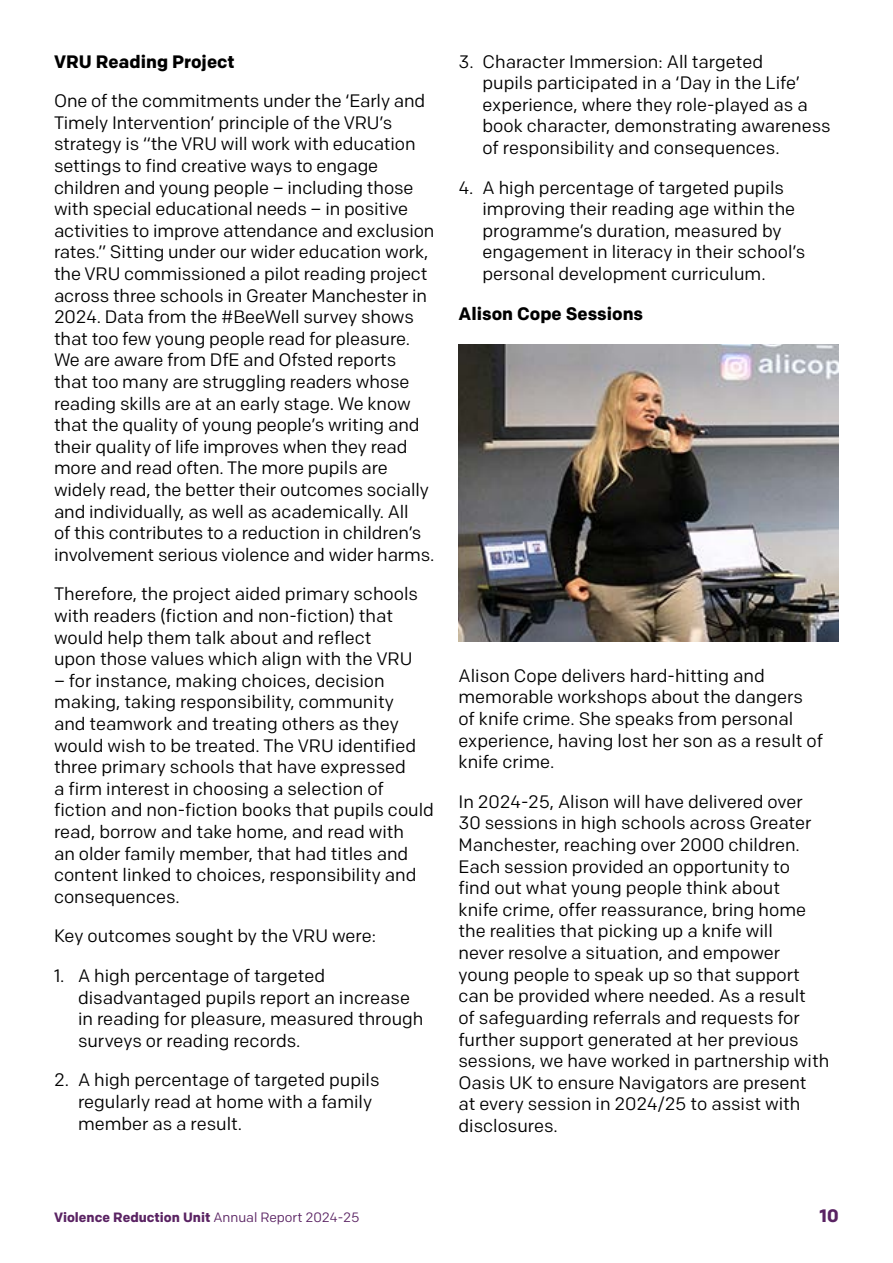
<style>
.page{position:relative;width:893px;height:1263px;background:#fff}
.page>*{position:absolute;margin:0;border:0;box-sizing:border-box;transform-origin:0 0}
.BODY_TEXT{font:18px/21.6px "Colfax";color:#000}
.BODY_TEXT-2{font:700 18px "Colfax";color:#000}
.t1{font:700 18px "Colfax";color:#5a2363}
.t2{font:700 13.5px "Colfax";color:#5a2363}
.s1{font-weight:400}
</style>
<div class="page">
<img style="left:458px;top:344px;width:381px;height:297px">
<p class="BODY_TEXT-2" style="left:54px;top:50px;width:182px">VRU Reading Project</p>
<p class="BODY_TEXT" style="left:54px;top:90px;width:382px">One of the commitments under the ‘Early and Timely Intervention’ principle of the VRU’s strategy is “the VRU will work with education settings to find creative ways to engage children and young people – including those with special educational needs – in positive activities to improve attendance and exclusion rates.” Sitting under our wider education work, the VRU commissioned a pilot reading project across three schools in Greater Manchester in 2024. Data from the #BeeWell survey shows that too few young people read for pleasure.<br>We are aware from DfE and Ofsted reports that too many are struggling readers whose reading skills are at an early stage. We know that the quality of young people’s writing and their quality of life improves when they read more and read often. The more pupils are widely read, the better their outcomes socially and individually, as well as academically. All<br>of this contributes to a reduction in children’s involvement serious violence and wider harms.</p>
<p class="BODY_TEXT" style="left:54px;top:583px;width:365px">Therefore, the project aided primary schools with readers (fiction and non-fiction) that would help them talk about and reflect upon those values which align with the VRU</p>
<p class="BODY_TEXT" style="left:54px;top:669px;width:381px">– for instance, making choices, decision making, taking responsibility, community<br>and teamwork and treating others as they would wish to be treated. The VRU identified three primary schools that have expressed<br>a firm interest in choosing a selection of fiction and non-fiction books that pupils could read, borrow and take home, and read with<br>an older family member, that had titles and content linked to choices, responsibility and consequences.</p>
<p class="BODY_TEXT" style="left:54px;top:925px;width:324px">Key outcomes sought by the VRU were:</p>
<p class="BODY_TEXT" style="left:78px;top:965px;width:347px;text-indent:-24px">1. A high percentage of targeted disadvantaged pupils report an increase in reading for pleasure, measured through surveys or reading records.</p>
<p class="BODY_TEXT" style="left:78px;top:1069px;width:303px;text-indent:-24px">2. A high percentage of targeted pupils regularly read at home with a family member as a result.</p>
<p class="BODY_TEXT" style="left:482px;top:50px;width:350px;text-indent:-24px">3. Character Immersion: All targeted<br>pupils participated in a ‘Day in the Life’ experience, where they role-played as a book character, demonstrating awareness of responsibility and consequences.</p>
<p class="BODY_TEXT" style="left:482px;top:176px;width:324px;text-indent:-24px">4. A high percentage of targeted pupils improving their reading age within the programme’s duration, measured by engagement in literacy in their school’s personal development curriculum.</p>
<p class="BODY_TEXT-2" style="left:458px;top:302px;width:186px">Alison Cope Sessions</p>
<p class="BODY_TEXT" style="left:458px;top:665px;width:366px">Alison Cope delivers hard-hitting and memorable workshops about the dangers of knife crime. She speaks from personal experience, having lost her son as a result of knife crime.</p>
<p class="BODY_TEXT" style="left:458px;top:791px;width:372px">In 2024-25, Alison will have delivered over 30 sessions in high schools across Greater Manchester, reaching over 2000 children.<br>Each session provided an opportunity to<br>find out what young people think about<br>knife crime, offer reassurance, bring home the realities that picking up a knife will<br>never resolve a situation, and empower young people to speak up so that support can be provided where needed. As a result<br>of safeguarding referrals and requests for further support generated at her previous sessions, we have worked in partnership with Oasis UK to ensure Navigators are present<br>at every session in 2024/25 to assist with disclosures.</p>
<p class="t2" style="left:54px;top:1209px;width:307px">Violence Reduction Unit <span class="s1">Annual Report 2024-25</span></p>
<p class="t1" style="left:820px;top:1205px;width:21px">10</p>
</div>
